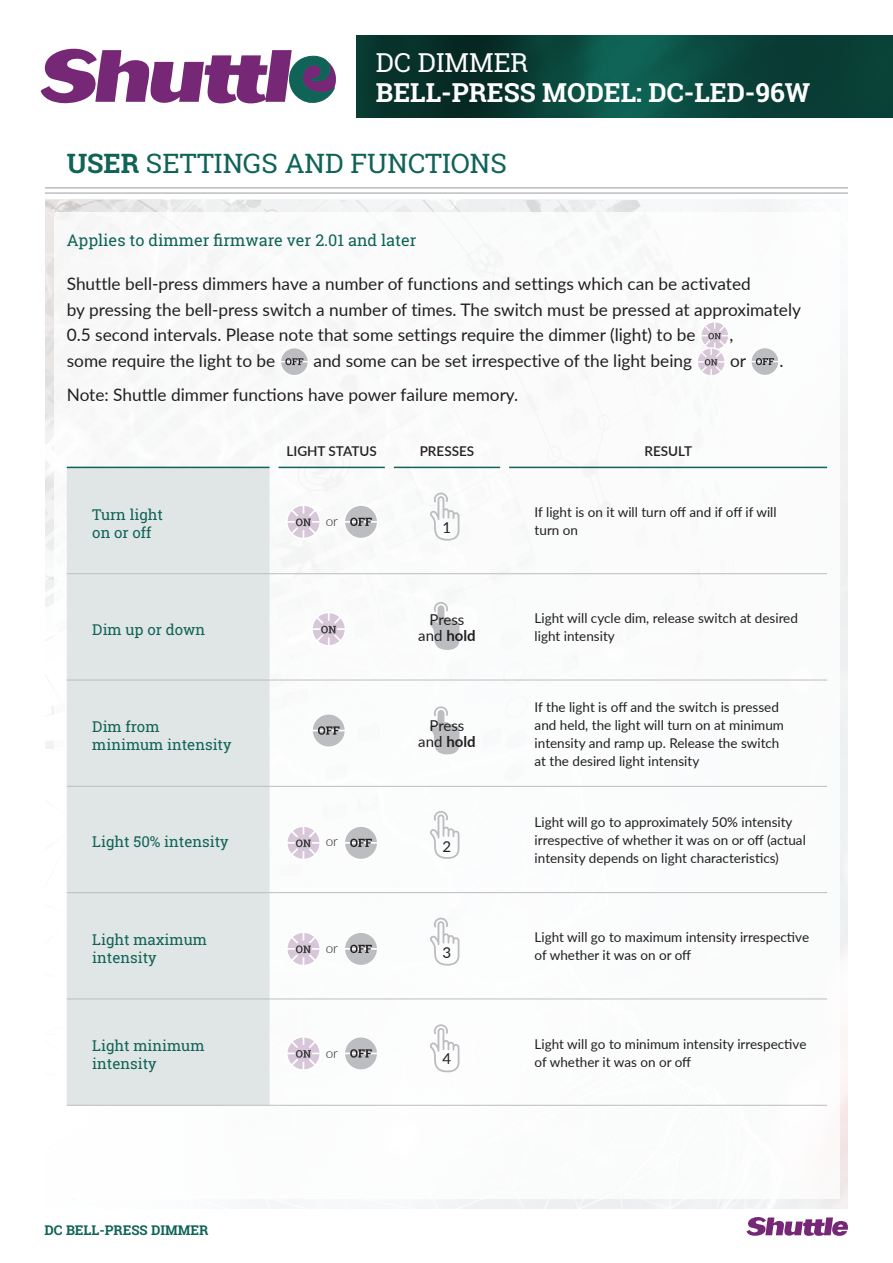
<style>
.page{position:relative;width:893px;height:1263px;background:#fff}
.page>*{position:absolute;margin:0;border:0;box-sizing:border-box;transform-origin:0 0}
.t1{font:27px "Roboto Slab";color:#0f6357}
.t2{font:700 26.4px "Roboto Slab";color:#fff}
.t3{font:26.4px "Roboto Slab";color:#fff}
.t4{font:17.25px/25.5px "Lato";color:#231f20}
.t5{font:16.2px "Roboto Slab";color:#0f6357}
.t6{font:15px/18px "Roboto Slab";color:#0f6357}
.t7{font:15px/16.5px "Lato";letter-spacing:-.005em;color:#231f20;text-align:center}
.t8{font:13.5px/18px "Lato";color:#231f20}
.t9{font:600 13.5px "Lato";color:#231f20}
.t10{font:700 13.5px "Roboto Slab";color:#0f6357}
.t11{font:300 13.5px "Lato";color:#231f20}
.s1{font-weight:700}
</style>
<div class="page">
<img style="left:356px;top:35px;width:537px;height:83px">
<svg style="left:41px;top:49px;width:54px;height:54px"></svg>
<svg style="left:95px;top:50px;width:54px;height:52px"></svg>
<svg style="left:150px;top:50px;width:142px;height:53px"></svg>
<svg style="left:288px;top:55px;width:48px;height:48px"></svg>
<svg style="left:747px;top:1217px;width:37px;height:19px"></svg>
<svg style="left:784px;top:1221px;width:19px;height:14px"></svg>
<svg style="left:803px;top:1217px;width:45px;height:19px"></svg>
<img style="left:45px;top:200px;width:239px;height:194px">
<img style="left:45px;top:205px;width:424px;height:74px">
<img style="left:484px;top:200px;width:207px;height:13px">
<hr style="left:45px;top:192px;width:803px;height:2px;background:#bcbdc0">
<hr style="left:45px;top:187px;width:803px;height:2px;background:#bcbdc0">
<div style="left:54px;top:213px;width:785px;height:986px;background:#fff"></div>
<div style="left:280px;top:348px;width:28px;height:28px;background:#bcbdc0;border-radius:50%"></div>
<svg style="left:282px;top:349px;width:25px;height:8px"></svg>
<div style="left:280px;top:347px;width:29px;height:29px;border:1px solid #fff;border-radius:50%"></div>
<svg style="left:280px;top:358px;width:28px;height:7px"></svg>
<svg style="left:698px;top:322px;width:30px;height:53px"></svg>
<div style="left:751px;top:348px;width:28px;height:27px;background:#bcbdc0;border-radius:50%"></div>
<svg style="left:752px;top:349px;width:25px;height:9px"></svg>
<div style="left:750px;top:347px;width:29px;height:29px;border:1px solid #fff;border-radius:50%"></div>
<svg style="left:750px;top:358px;width:29px;height:7px"></svg>
<div style="left:311px;top:612px;width:35px;height:35px;border:2px solid #fff;border-radius:50%"></div>
<svg style="left:312px;top:612px;width:33px;height:34px"></svg>
<div style="left:286px;top:825px;width:35px;height:35px;border:2px solid #fff;border-radius:50%"></div>
<svg style="left:287px;top:826px;width:34px;height:34px"></svg>
<div style="left:286px;top:931px;width:35px;height:35px;border:2px solid #fff;border-radius:50%"></div>
<svg style="left:287px;top:932px;width:34px;height:34px"></svg>
<div style="left:286px;top:1036px;width:35px;height:35px;border:2px solid #fff;border-radius:50%"></div>
<svg style="left:287px;top:1037px;width:34px;height:33px"></svg>
<div style="left:312px;top:714px;width:33px;height:33px;background:#bcbdc0;border-radius:50%"></div>
<svg style="left:314px;top:716px;width:29px;height:14px"></svg>
<hr style="left:312px;top:730px;width:33px;height:1px;background:#fff">
<div style="left:311px;top:713px;width:35px;height:35px;border:2px solid #fff;border-radius:50%"></div>
<svg style="left:318px;top:726px;width:26px;height:9px"></svg>
<div style="left:344px;top:826px;width:34px;height:33px;background:#bcbdc0;border-radius:50%"></div>
<svg style="left:346px;top:828px;width:29px;height:11px"></svg>
<hr style="left:344px;top:842px;width:34px;height:2px;background:#fff">
<div style="left:343px;top:825px;width:35px;height:35px;border:2px solid #fff;border-radius:50%"></div>
<svg style="left:350px;top:839px;width:22px;height:8px"></svg>
<div style="left:344px;top:932px;width:34px;height:34px;background:#bcbdc0;border-radius:50%"></div>
<svg style="left:346px;top:934px;width:29px;height:11px"></svg>
<hr style="left:344px;top:948px;width:34px;height:2px;background:#fff">
<div style="left:343px;top:931px;width:35px;height:35px;border:2px solid #fff;border-radius:50%"></div>
<svg style="left:350px;top:945px;width:22px;height:9px"></svg>
<div style="left:344px;top:1037px;width:34px;height:33px;background:#bcbdc0;border-radius:50%"></div>
<svg style="left:346px;top:1039px;width:29px;height:9px"></svg>
<hr style="left:344px;top:1052px;width:34px;height:2px;background:#fff">
<div style="left:343px;top:1036px;width:35px;height:35px;border:2px solid #fff;border-radius:50%"></div>
<svg style="left:350px;top:1049px;width:22px;height:8px"></svg>
<div style="left:286px;top:504px;width:35px;height:35px;border:2px solid #fff;border-radius:50%"></div>
<svg style="left:287px;top:505px;width:33px;height:34px"></svg>
<div style="left:344px;top:505px;width:34px;height:34px;background:#bcbdc0;border-radius:50%"></div>
<svg style="left:346px;top:507px;width:29px;height:11px"></svg>
<hr style="left:344px;top:521px;width:34px;height:2px;background:#fff">
<div style="left:343px;top:504px;width:35px;height:35px;border:2px solid #fff;border-radius:50%"></div>
<svg style="left:350px;top:518px;width:22px;height:8px"></svg>
<svg style="left:430px;top:493px;width:29px;height:48px"></svg>
<svg style="left:430px;top:811px;width:29px;height:48px"></svg>
<svg style="left:430px;top:917px;width:29px;height:48px"></svg>
<svg style="left:430px;top:1024px;width:29px;height:48px"></svg>
<svg style="left:430px;top:601px;width:29px;height:49px"></svg>
<svg style="left:430px;top:706px;width:29px;height:48px"></svg>
<div style="left:67px;top:468px;width:202px;height:637px;background:#dfe6e5"></div>
<hr style="left:67px;top:573px;width:202px;height:1px;background:#bcbdc0">
<hr style="left:278px;top:573px;width:107px;height:1px;background:#bcbdc0">
<hr style="left:394px;top:573px;width:106px;height:1px;background:#bcbdc0">
<hr style="left:509px;top:573px;width:318px;height:1px;background:#bcbdc0">
<hr style="left:67px;top:680px;width:202px;height:1px;background:#bcbdc0">
<hr style="left:278px;top:680px;width:107px;height:1px;background:#bcbdc0">
<svg style="left:378px;top:679px;width:19px;height:2px"></svg>
<hr style="left:394px;top:680px;width:106px;height:1px;background:#bcbdc0">
<hr style="left:509px;top:680px;width:318px;height:1px;background:#bcbdc0">
<hr style="left:67px;top:786px;width:202px;height:1px;background:#bcbdc0">
<hr style="left:278px;top:786px;width:107px;height:1px;background:#bcbdc0">
<hr style="left:394px;top:786px;width:106px;height:1px;background:#bcbdc0">
<hr style="left:509px;top:786px;width:318px;height:1px;background:#bcbdc0">
<hr style="left:67px;top:892px;width:202px;height:1px;background:#bcbdc0">
<hr style="left:278px;top:892px;width:107px;height:1px;background:#bcbdc0">
<hr style="left:394px;top:892px;width:106px;height:1px;background:#bcbdc0">
<svg style="left:467px;top:785px;width:148px;height:109px"></svg>
<hr style="left:509px;top:892px;width:318px;height:1px;background:#bcbdc0">
<hr style="left:67px;top:998px;width:202px;height:1px;background:#bcbdc0">
<svg style="left:259px;top:991px;width:19px;height:23px"></svg>
<hr style="left:278px;top:998px;width:107px;height:1px;background:#bcbdc0">
<hr style="left:394px;top:998px;width:106px;height:1px;background:#bcbdc0">
<hr style="left:509px;top:998px;width:318px;height:1px;background:#bcbdc0">
<hr style="left:67px;top:1105px;width:202px;height:1px;background:#bcbdc0">
<hr style="left:278px;top:1105px;width:107px;height:1px;background:#bcbdc0">
<svg style="left:385px;top:1104px;width:12px;height:2px"></svg>
<hr style="left:394px;top:1105px;width:106px;height:1px;background:#bcbdc0">
<svg style="left:500px;top:1104px;width:9px;height:2px"></svg>
<hr style="left:509px;top:1105px;width:318px;height:1px;background:#bcbdc0">
<hr style="left:67px;top:467px;width:202px;height:1px;background:#0f6357">
<hr style="left:278px;top:467px;width:107px;height:1px;background:#0f6357">
<hr style="left:394px;top:467px;width:106px;height:1px;background:#0f6357">
<hr style="left:509px;top:467px;width:318px;height:1px;background:#0f6357">
<h2 class="t3" style="left:376px;top:44px;width:154px">DC DIMMER</h2>
<h2 class="t2" style="left:376px;top:74px;width:436px">BELL-PRESS MODEL: DC-LED-96W</h2>
<h1 class="t1" style="left:67px;top:145px;width:442px"><span class="s1">USER</span> SETTINGS AND FUNCTIONS</h1>
<p class="t5" style="left:67px;top:229px;width:351px">Applies to dimmer firmware ver 2.01 and later</p>
<p class="t4" style="left:67px;top:271px;width:736px">Shuttle bell-press dimmers have a number of functions and settings which can be activated<br>by pressing the bell-press switch a number of times. The switch must be pressed at approximately<br>0.5 second intervals. Please note that some settings require the dimmer (light) to be</p>
<p class="t4" style="left:729px;top:322px;width:5px">,</p>
<p class="t4" style="left:67px;top:347px;width:210px">some require the light to be</p>
<p class="t4" style="left:313px;top:347px;width:380px">and some can be set irrespective of the light being</p>
<p class="t4" style="left:730px;top:347px;width:18px">or</p>
<p class="t4" style="left:779px;top:347px;width:6px">.</p>
<p class="t4" style="left:67px;top:381px;width:453px">Note: Shuttle dimmer functions have power failure memory.</p>
<p class="t9" style="left:287px;top:441px;width:92px">LIGHT STATUS</p>
<p class="t9" style="left:420px;top:441px;width:56px">PRESSES</p>
<p class="t9" style="left:645px;top:441px;width:49px">RESULT</p>
<p class="t6" style="left:92px;top:505px;width:72px">Turn light on or off</p>
<p class="t11" style="left:326px;top:512px;width:14px">or</p>
<p class="t7" style="left:443px;top:518px;width:10px">1</p>
<p class="t8" style="left:535px;top:503px;width:244px">If light is on it will turn off and if off if will turn on</p>
<p class="t6" style="left:92px;top:620px;width:114px">Dim up or down</p>
<p class="t7" style="left:418px;top:610px;width:59px">Press and <span class="s1">hold</span></p>
<p class="t8" style="left:535px;top:609px;width:265px">Light will cycle dim, release switch at desired light intensity</p>
<p class="t6" style="left:92px;top:717px;width:141px">Dim from minimum intensity</p>
<p class="t7" style="left:418px;top:717px;width:59px">Press and <span class="s1">hold</span></p>
<p class="t6" style="left:92px;top:833px;width:138px">Light 50% intensity</p>
<p class="t11" style="left:326px;top:832px;width:14px">or</p>
<p class="t7" style="left:443px;top:837px;width:10px">2</p>
<p class="t6" style="left:92px;top:930px;width:116px">Light maximum intensity</p>
<p class="t11" style="left:326px;top:938px;width:14px">or</p>
<p class="t7" style="left:443px;top:943px;width:10px">3</p>
<p class="t6" style="left:92px;top:1036px;width:114px">Light minimum intensity</p>
<p class="t11" style="left:326px;top:1043px;width:14px">or</p>
<p class="t7" style="left:443px;top:1050px;width:10px">4</p>
<p class="t8" style="left:535px;top:697px;width:251px">If the light is off and the switch is pressed and held, the light will turn on at minimum intensity and ramp up. Release the switch at the desired light intensity</p>
<p class="t8" style="left:535px;top:812px;width:273px">Light will go to approximately 50% intensity irrespective of whether it was on or off (actual intensity depends on light characteristics)</p>
<p class="t8" style="left:535px;top:928px;width:276px">Light will go to maximum intensity irrespective of whether it was on or off</p>
<p class="t8" style="left:535px;top:1034px;width:273px">Light will go to minimum intensity irrespective of whether it was on or off</p>
<p class="t10" style="left:45px;top:1221px;width:165px">DC BELL-PRESS DIMMER</p>
</div>
